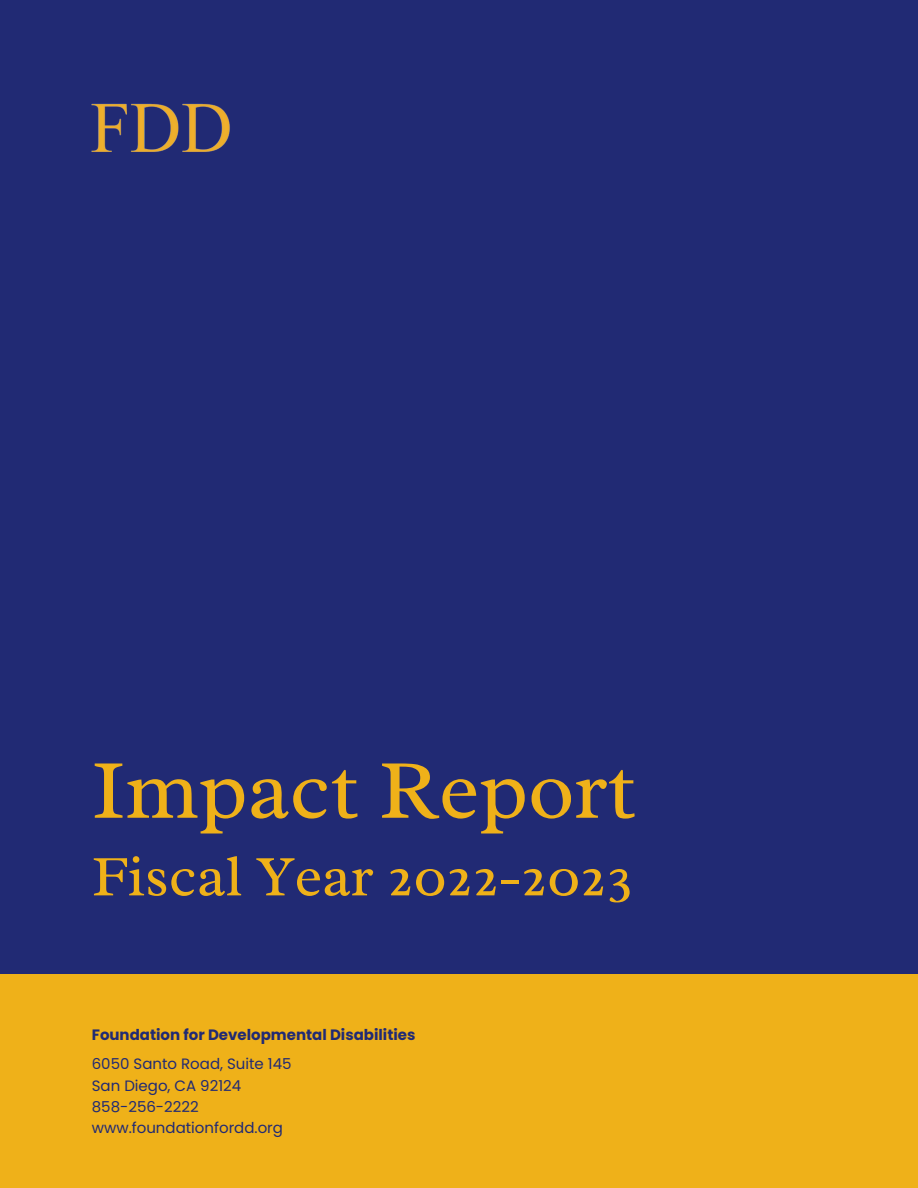
<style>
.page{position:relative;width:918px;height:1188px;background:#efb119}
.page>*{position:absolute;margin:0;border:0;box-sizing:border-box;transform-origin:0 0}
.t1{font:85.35px "Radley";color:#efb119}
.t2{font:58.35px "Radley";color:#efb119}
.t3{font:15px "Poppins";color:#212a74}
.t4{font:700 15px "Poppins";color:#212a74}
</style>
<div class="page">
<div style="left:0;top:0;width:918px;height:974px;background:#212a74"></div>
<img style="left:91px;top:103px;width:139px;height:49px">
<p class="t1" style="left:92px;top:736px;width:546px">Impact Report</p>
<p class="t2" style="left:92px;top:839px;width:543px">Fiscal Year 2022-2023</p>
<p class="t4" style="left:92px;top:1024px;width:325px">Foundation for Developmental Disabilities</p>
<p class="t3" style="left:92px;top:1053px;width:201px">6050 Santo Road, Suite 145</p>
<p class="t3" style="left:92px;top:1075px;width:151px">San Diego, CA 92124</p>
<p class="t3" style="left:92px;top:1096px;width:108px">858-256-2222</p>
<p class="t3" style="left:92px;top:1118px;width:193px">www.foundationfordd.org</p>
</div>
